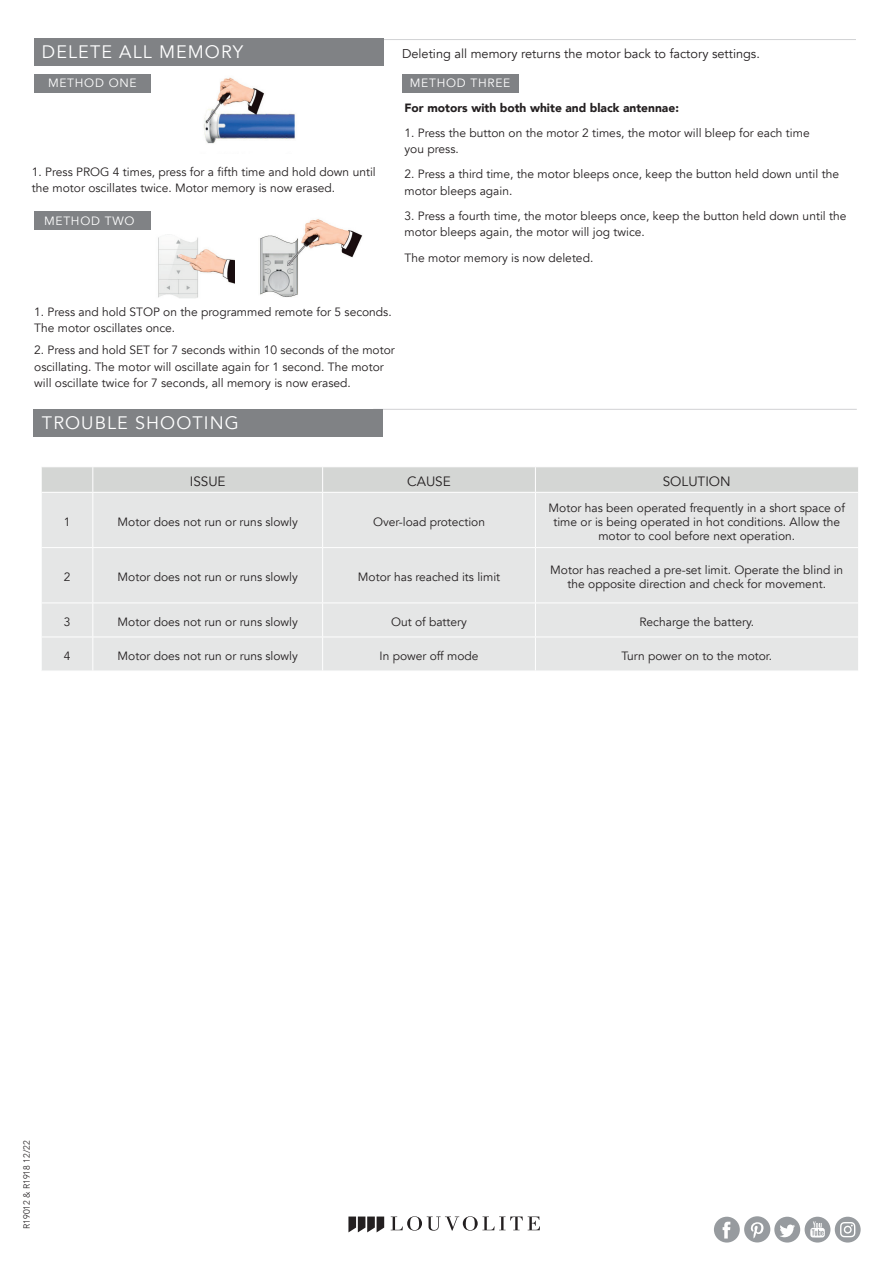
<style>
.page{position:relative;width:893px;height:1264px;background:#fff}
.page>*{position:absolute;margin:0;border:0;box-sizing:border-box;transform-origin:0 0}
.t1{font:18px "Avenir";letter-spacing:.06em;color:#fff}
.t2{font:13.5px "Avenir";color:#231f20}
.t3{font:12.75px "Avenir";color:#231f20}
.t4{font:12px/16.5px "Avenir";color:#231f20}
.t5{font:900 12px "Avenir";color:#231f20}
.t6{font:12px "Avenir";letter-spacing:.06em;color:#fff}
.t7{font:300 9px "Avenir";color:#231f20}
</style>
<div class="page">
<hr style="left:373px;top:409px;width:483px;height:1px;background:#d1d2d4">
<div style="left:33px;top:409px;width:350px;height:27px;background:#808285"></div>
<div style="left:42px;top:493px;width:815px;height:177px;background:#e5e6e6"></div>
<div style="left:42px;top:467px;width:815px;height:25px;background:#d4d6d4"></div>
<hr style="left:92px;top:492px;width:1px;height:55px;background:#fff">
<hr style="left:322px;top:492px;width:1px;height:55px;background:#fff">
<hr style="left:535px;top:492px;width:1px;height:55px;background:#fff">
<hr style="left:42px;top:547px;width:51px;height:1px;background:#fff">
<hr style="left:93px;top:547px;width:229px;height:1px;background:#fff">
<hr style="left:92px;top:548px;width:1px;height:54px;background:#fff">
<hr style="left:322px;top:547px;width:213px;height:1px;background:#fff">
<hr style="left:322px;top:548px;width:1px;height:54px;background:#fff">
<hr style="left:535px;top:547px;width:322px;height:1px;background:#fff">
<hr style="left:535px;top:548px;width:1px;height:54px;background:#fff">
<hr style="left:42px;top:602px;width:51px;height:1px;background:#fff">
<hr style="left:93px;top:602px;width:229px;height:1px;background:#fff">
<hr style="left:92px;top:603px;width:1px;height:33px;background:#fff">
<hr style="left:322px;top:602px;width:213px;height:1px;background:#fff">
<hr style="left:322px;top:603px;width:1px;height:33px;background:#fff">
<hr style="left:535px;top:602px;width:322px;height:1px;background:#fff">
<hr style="left:535px;top:603px;width:1px;height:33px;background:#fff">
<hr style="left:42px;top:636px;width:51px;height:1px;background:#fff">
<hr style="left:93px;top:636px;width:229px;height:1px;background:#fff">
<hr style="left:92px;top:637px;width:1px;height:33px;background:#fff">
<hr style="left:322px;top:636px;width:213px;height:1px;background:#fff">
<hr style="left:322px;top:637px;width:1px;height:33px;background:#fff">
<hr style="left:535px;top:636px;width:322px;height:1px;background:#fff">
<hr style="left:535px;top:637px;width:1px;height:33px;background:#fff">
<svg style="left:390px;top:1216px;width:149px;height:14px"></svg>
<svg style="left:348px;top:1216px;width:36px;height:15px"></svg>
<svg style="left:714px;top:1216px;width:146px;height:26px"></svg>
<hr style="left:376px;top:39px;width:479px;height:1px;background:#d1d2d4">
<img style="left:203px;top:77px;width:92px;height:67px">
<img style="left:260px;top:219px;width:103px;height:78px">
<div style="left:34px;top:38px;width:349px;height:28px;background:#808285"></div>
<div style="left:34px;top:74px;width:116px;height:18px;background:#808285"></div>
<div style="left:34px;top:212px;width:116px;height:18px;background:#808285"></div>
<div style="left:402px;top:74px;width:116px;height:18px;background:#808285"></div>
<img style="left:158px;top:234px;width:76px;height:64px">
<h1 class="t1" style="left:42px;top:41px;width:203px">DELETE ALL MEMORY</h1>
<p class="t3" style="left:402px;top:46px;width:359px">Deleting all memory returns the motor back to factory settings.</p>
<p class="t6" style="left:48px;top:76px;width:90px">METHOD ONE</p>
<p class="t4" style="left:32px;top:164px;width:345px">1. Press PROG 4 times, press for a fifth time and hold down until the motor oscillates twice. Motor memory is now erased.</p>
<p class="t6" style="left:44px;top:213px;width:92px">METHOD TWO</p>
<p class="t6" style="left:409px;top:76px;width:102px">METHOD THREE</p>
<p class="t5" style="left:404px;top:97px;width:276px">For motors with both white and black antennae:</p>
<p class="t4" style="left:404px;top:125px;width:406px">1. Press the button on the motor 2 times, the motor will bleep for each time you press.</p>
<p class="t4" style="left:404px;top:166px;width:436px">2. Press a third time, the motor bleeps once, keep the button held down until the motor bleeps again.</p>
<p class="t4" style="left:404px;top:208px;width:443px">3. Press a fourth time, the motor bleeps once, keep the button held down until the motor bleeps again, the motor will jog twice.</p>
<p class="t4" style="left:404px;top:249px;width:190px">The motor memory is now deleted.</p>
<p class="t4" style="left:34px;top:303px;width:359px">1. Press and hold STOP on the programmed remote for 5 seconds.<br>The motor oscillates once.</p>
<p class="t4" style="left:34px;top:342px;width:362px">2. Press and hold SET for 7 seconds within 10 seconds of the motor oscillating. The motor will oscillate again for 1 second. The motor will oscillate twice for 7 seconds, all memory is now erased.</p>
<h1 class="t1" style="left:42px;top:411px;width:198px">TROUBLE SHOOTING</h1>
<p class="t2" style="left:190px;top:473px;width:37px">ISSUE</p>
<p class="t2" style="left:407px;top:473px;width:45px">CAUSE</p>
<p class="t2" style="left:662px;top:473px;width:69px">SOLUTION</p>
<p class="t4" style="left:64px;top:513px;width:8px">1</p>
<p class="t4" style="left:117px;top:513px;width:182px">Motor does not run or runs slowly</p>
<p class="t4" style="left:373px;top:513px;width:113px">Over-load protection</p>
<p class="t4" style="left:548px;top:500px;width:298px;line-height:14.4px;text-align:center">Motor has been operated frequently in a short space of time or is being operated in hot conditions. Allow the motor to cool before next operation.</p>
<p class="t4" style="left:64px;top:569px;width:8px">2</p>
<p class="t4" style="left:117px;top:569px;width:182px">Motor does not run or runs slowly</p>
<p class="t4" style="left:358px;top:569px;width:144px">Motor has reached its limit</p>
<p class="t4" style="left:550px;top:563px;width:294px;line-height:14.4px;text-align:center">Motor has reached a pre-set limit. Operate the blind in the opposite direction and check for movement.</p>
<p class="t4" style="left:64px;top:613px;width:8px">3</p>
<p class="t4" style="left:117px;top:613px;width:182px">Motor does not run or runs slowly</p>
<p class="t4" style="left:391px;top:613px;width:77px">Out of battery</p>
<p class="t4" style="left:639px;top:613px;width:116px">Recharge the battery.</p>
<p class="t4" style="left:64px;top:647px;width:8px">4</p>
<p class="t4" style="left:117px;top:647px;width:182px">Motor does not run or runs slowly</p>
<p class="t4" style="left:379px;top:647px;width:100px">In power off mode</p>
<p class="t4" style="left:621px;top:647px;width:152px">Turn power on to the motor.</p>
<p class="t7" style="left:21px;top:1228px;width:90px;rotate:-90deg">R19012 &amp; R1918 12/22</p>
</div>
